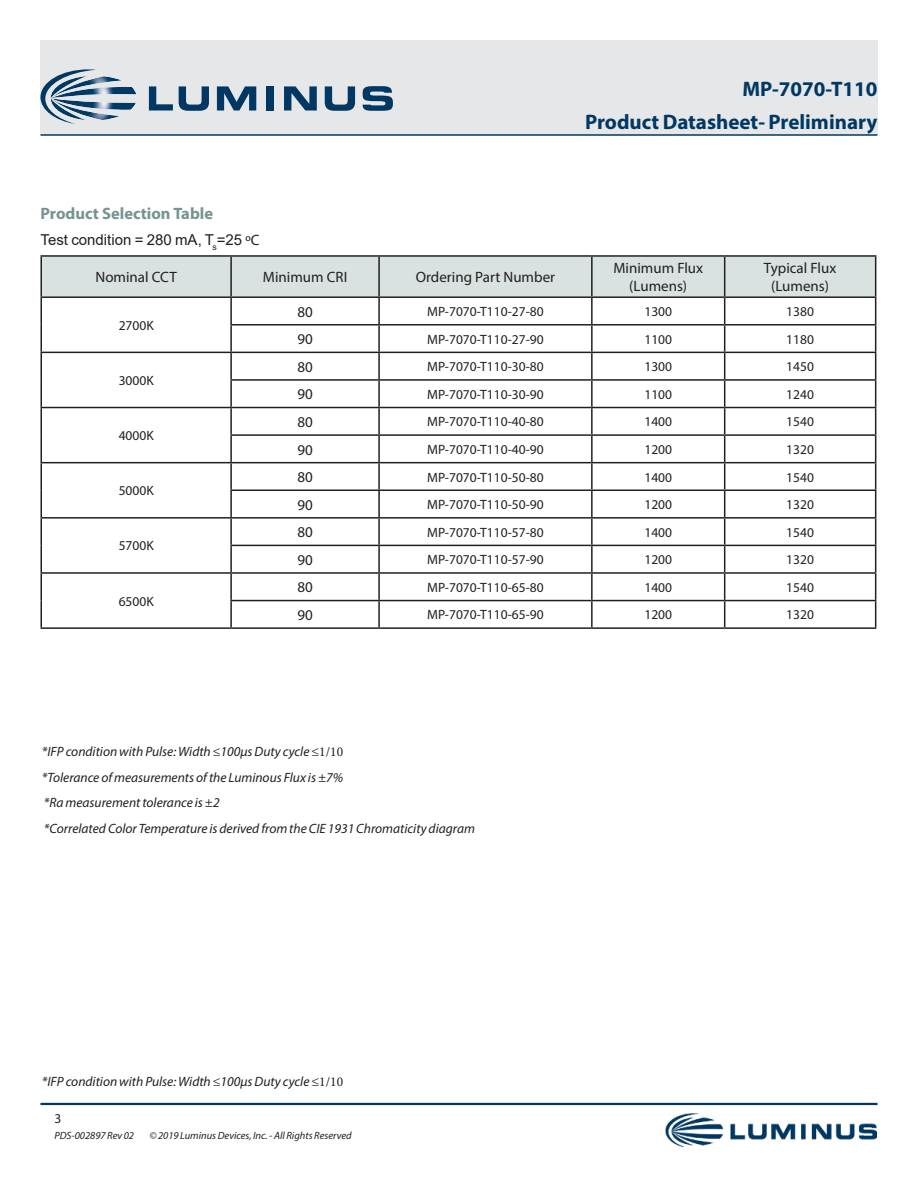
<style>
.page{position:relative;width:918px;height:1188px;background:#fff}
.page>*{position:absolute;margin:0;border:0;box-sizing:border-box;transform-origin:0 0}
.t1{font:700 21px/33px "Myriad Pro";color:#003863;text-align:right}
.t2{font:700 16.5px "Myriad Pro";color:#749391}
.t3{font:15px/18px "Myriad Pro";color:#221f1f;text-align:center}
.t4{font:15px "Arial";color:#221f1f}
.t5{font:13.5px "Myriad Pro";color:#221f1f}
.t6{font:italic 13.5px/25.5px "Myriad Pro";color:#221f1f}
.t7{font:italic 10.5px "Myriad Pro";color:#221f1f}
.s1{font-family:"Myriad Pro"}
.s2{font-family:"Minion Pro";font-style:normal}
</style>
<div class="page">
<div style="left:41px;top:40px;width:837px;height:95px;background:#e6e7e8"></div>
<hr style="left:41px;top:1103px;width:837px;height:2px;background:#003863">
<hr style="left:41px;top:134px;width:837px;height:2px;background:#003863">
<img style="left:96px;top:102px;width:7px;height:18px">
<svg style="left:40px;top:69px;width:56px;height:55px"></svg>
<svg style="left:149px;top:86px;width:24px;height:25px"></svg>
<svg style="left:179px;top:86px;width:30px;height:25px"></svg>
<svg style="left:217px;top:86px;width:39px;height:25px"></svg>
<div style="left:266px;top:86px;width:8px;height:25px;background:#003863"></div>
<svg style="left:284px;top:86px;width:33px;height:25px"></svg>
<svg style="left:325px;top:86px;width:30px;height:25px"></svg>
<svg style="left:363px;top:86px;width:30px;height:25px"></svg>
<img style="left:665px;top:1113px;width:211px;height:33px">
<svg style="left:41px;top:257px;width:835px;height:370px"></svg>
<hr style="left:41px;top:627px;width:190px;height:2px;background:#221f1f">
<hr style="left:231px;top:627px;width:148px;height:2px;background:#221f1f">
<hr style="left:379px;top:627px;width:213px;height:2px;background:#221f1f">
<hr style="left:592px;top:627px;width:133px;height:2px;background:#221f1f">
<hr style="left:725px;top:627px;width:151px;height:2px;background:#221f1f">
<hr style="left:41px;top:255px;width:190px;height:2px;background:#221f1f">
<hr style="left:41px;top:257px;width:1px;height:39px;background:#221f1f">
<hr style="left:231px;top:255px;width:148px;height:2px;background:#221f1f">
<hr style="left:230px;top:257px;width:2px;height:39px;background:#221f1f">
<hr style="left:379px;top:255px;width:213px;height:2px;background:#221f1f">
<hr style="left:378px;top:257px;width:2px;height:39px;background:#221f1f">
<hr style="left:592px;top:255px;width:133px;height:2px;background:#221f1f">
<hr style="left:591px;top:257px;width:2px;height:39px;background:#221f1f">
<hr style="left:725px;top:255px;width:151px;height:2px;background:#221f1f">
<hr style="left:724px;top:257px;width:1px;height:39px;background:#221f1f">
<hr style="left:875px;top:257px;width:1px;height:39px;background:#221f1f">
<hr style="left:41px;top:296px;width:190px;height:2px;background:#221f1f">
<hr style="left:379px;top:296px;width:213px;height:2px;background:#221f1f">
<hr style="left:592px;top:296px;width:133px;height:2px;background:#221f1f">
<hr style="left:725px;top:296px;width:151px;height:2px;background:#221f1f">
<hr style="left:231px;top:296px;width:148px;height:2px;background:#221f1f">
<hr style="left:230px;top:298px;width:2px;height:26px;background:#221f1f">
<hr style="left:378px;top:298px;width:2px;height:26px;background:#221f1f">
<hr style="left:230px;top:324px;width:149px;height:2px;background:#221f1f">
<hr style="left:230px;top:326px;width:2px;height:26px;background:#221f1f">
<hr style="left:378px;top:326px;width:2px;height:26px;background:#221f1f">
<hr style="left:231px;top:352px;width:148px;height:1px;background:#221f1f">
<p class="t2" style="left:40px;top:207px;width:174px">Product Selection Table</p>
<p class="t4" style="left:41px;top:234px;width:221px">Test condition = 280 mA, T<sub>s</sub>=25 <span class="s1">ºC</span></p>
<h1 class="t1" style="left:585px;top:74px;width:294px">MP-7070-T110<br>Product Datasheet- Preliminary</h1>
<p class="t3" style="left:96px;top:269px;width:83px">Nominal CCT</p>
<p class="t3" style="left:263px;top:269px;width:86px">Minimum CRI</p>
<p class="t3" style="left:416px;top:269px;width:141px">Ordering Part Number</p>
<p class="t3" style="left:613px;top:260px;width:91px">Minimum Flux (Lumens)</p>
<p class="t3" style="left:764px;top:260px;width:74px">Typical Flux (Lumens)</p>
<p class="t5" style="left:119px;top:320px;width:37px">2700K</p>
<p class="t3" style="left:297px;top:304px;width:17px">80</p>
<p class="t5" style="left:427px;top:306px;width:118px">MP-7070-T110-27-80</p>
<p class="t5" style="left:644px;top:306px;width:29px">1300</p>
<p class="t5" style="left:786px;top:306px;width:29px">1380</p>
<p class="t3" style="left:297px;top:331px;width:17px">90</p>
<p class="t5" style="left:427px;top:334px;width:118px">MP-7070-T110-27-90</p>
<p class="t5" style="left:644px;top:334px;width:29px">1100</p>
<p class="t5" style="left:786px;top:334px;width:29px">1180</p>
<p class="t5" style="left:119px;top:375px;width:37px">3000K</p>
<p class="t5" style="left:119px;top:430px;width:37px">4000K</p>
<p class="t5" style="left:119px;top:486px;width:37px">5000K</p>
<p class="t5" style="left:119px;top:541px;width:37px">5700K</p>
<p class="t5" style="left:119px;top:596px;width:37px">6500K</p>
<p class="t3" style="left:297px;top:359px;width:17px">80</p>
<p class="t5" style="left:427px;top:361px;width:118px">MP-7070-T110-30-80</p>
<p class="t5" style="left:644px;top:361px;width:29px">1300</p>
<p class="t5" style="left:786px;top:361px;width:29px">1450</p>
<p class="t3" style="left:297px;top:387px;width:17px">90</p>
<p class="t5" style="left:427px;top:389px;width:118px">MP-7070-T110-30-90</p>
<p class="t5" style="left:644px;top:389px;width:29px">1100</p>
<p class="t5" style="left:786px;top:389px;width:29px">1240</p>
<p class="t3" style="left:297px;top:414px;width:17px">80</p>
<p class="t5" style="left:427px;top:417px;width:118px">MP-7070-T110-40-80</p>
<p class="t5" style="left:644px;top:417px;width:29px">1400</p>
<p class="t5" style="left:786px;top:417px;width:29px">1540</p>
<p class="t3" style="left:297px;top:442px;width:17px">90</p>
<p class="t5" style="left:427px;top:444px;width:118px">MP-7070-T110-40-90</p>
<p class="t5" style="left:644px;top:444px;width:29px">1200</p>
<p class="t5" style="left:786px;top:444px;width:29px">1320</p>
<p class="t3" style="left:297px;top:469px;width:17px">80</p>
<p class="t5" style="left:427px;top:472px;width:118px">MP-7070-T110-50-80</p>
<p class="t5" style="left:644px;top:472px;width:29px">1400</p>
<p class="t5" style="left:786px;top:472px;width:29px">1540</p>
<p class="t3" style="left:297px;top:497px;width:17px">90</p>
<p class="t5" style="left:427px;top:499px;width:118px">MP-7070-T110-50-90</p>
<p class="t5" style="left:644px;top:499px;width:29px">1200</p>
<p class="t5" style="left:786px;top:499px;width:29px">1320</p>
<p class="t3" style="left:297px;top:524px;width:17px">80</p>
<p class="t5" style="left:427px;top:527px;width:118px">MP-7070-T110-57-80</p>
<p class="t5" style="left:644px;top:527px;width:29px">1400</p>
<p class="t5" style="left:786px;top:527px;width:29px">1540</p>
<p class="t3" style="left:297px;top:552px;width:17px">90</p>
<p class="t5" style="left:427px;top:555px;width:118px">MP-7070-T110-57-90</p>
<p class="t5" style="left:644px;top:555px;width:29px">1200</p>
<p class="t5" style="left:786px;top:555px;width:29px">1320</p>
<p class="t3" style="left:297px;top:580px;width:17px">80</p>
<p class="t5" style="left:427px;top:582px;width:118px">MP-7070-T110-65-80</p>
<p class="t5" style="left:644px;top:582px;width:29px">1400</p>
<p class="t5" style="left:786px;top:582px;width:29px">1540</p>
<p class="t3" style="left:297px;top:607px;width:17px">90</p>
<p class="t5" style="left:427px;top:610px;width:118px">MP-7070-T110-65-90</p>
<p class="t5" style="left:644px;top:610px;width:29px">1200</p>
<p class="t5" style="left:786px;top:610px;width:29px">1320</p>
<p class="t6" style="left:42px;top:740px;width:435px">*IFP condition with Pulse: Width <span class="s2">≤</span>100μs Duty cycle <span class="s2">≤1/10<br></span>*Tolerance of measurements of the Luminous Flux is ±7%<br>*Ra measurement tolerance is ±2<br>*Correlated Color Temperature is derived from the CIE 1931 Chromaticity diagram</p>
<p class="t6" style="left:42px;top:1070px;width:303px">*IFP condition with Pulse: Width <span class="s2">≤</span>100μs Duty cycle <span class="s2">≤1/10</span></p>
<p class="t5" style="left:54px;top:1113px;width:8px">3</p>
<p class="t7" style="left:54px;top:1132px;width:81px">PDS-002897 Rev 02</p>
<p class="t7" style="left:149px;top:1132px;width:204px">© 2019 Luminus Devices, Inc. - All Rights Reserved</p>
</div>
